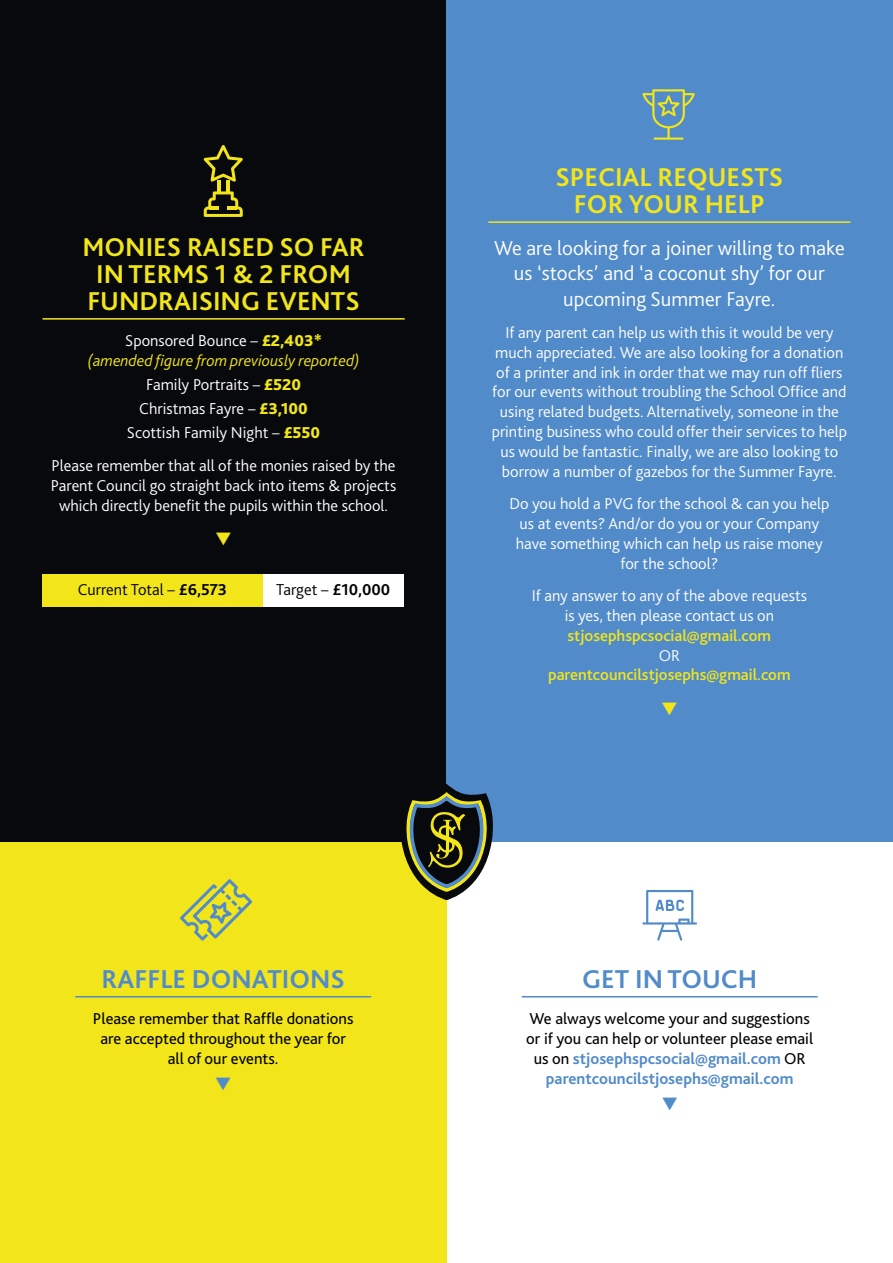
<style>
.page{position:relative;width:893px;height:1263px;background:#fff}
.page>*{position:absolute;margin:0;border:0;box-sizing:border-box;transform-origin:0 0}
.t1{font:700 27px/27px "Bliss 2";color:#f2e61a;text-align:center}
.t2{font:700 27px "Bliss 2";color:#528bc9}
.t3{font:300 21px/25.2px "Bliss 2";color:#fff;text-align:center}
.t4{font:300 16.5px/19.8px "Bliss 2";color:#fff;text-align:center}
.t5{font:16.5px/19.8px "Bliss 2";color:#000;text-align:center}
.t6{font:italic 300 16.5px/19.8px "Bliss 2";color:#f2e61a;text-align:center}
.t7{font:500 16.5px "Bliss 2";color:#f2e61a}
.t8{font:300 16.5px "Bliss 2";color:#000}
.s1{font-style:normal;color:#fff}
.s2{font-weight:800;font-style:normal}
.s3{font-weight:800;color:#f2e61a}
.s4{font-weight:700}
.s5{font-weight:700;color:#528bc9}
</style>
<div class="page">
<div style="left:0;top:0;width:446px;height:842px;background:#08090c"></div>
<div style="left:0;top:842px;width:446px;height:421px;background:#f2e61a"></div>
<div style="left:446px;top:0;width:447px;height:842px;background:#528bc9"></div>
<svg style="left:401px;top:784px;width:92px;height:116px"></svg>
<hr style="left:522px;top:996px;width:296px;height:1px;background:#528bc9">
<hr style="left:75px;top:996px;width:296px;height:1px;background:#528bc9">
<svg style="left:180px;top:879px;width:72px;height:61px"></svg>
<svg style="left:642px;top:890px;width:55px;height:51px"></svg>
<hr style="left:488px;top:221px;width:362px;height:2px;background:#f2e61a">
<hr style="left:43px;top:318px;width:362px;height:2px;background:#f2e61a">
<div style="left:43px;top:574px;width:361px;height:32px;background:#fff"></div>
<div style="left:43px;top:574px;width:220px;height:32px;background:#f2e61a"></div>
<svg style="left:642px;top:89px;width:53px;height:51px"></svg>
<svg style="left:204px;top:145px;width:39px;height:72px"></svg>
<h1 class="t1" style="left:82px;top:232px;width:284px">MONIES RAISED SO FAR<br>IN TERMS 1 &amp; 2 FROM<br>FUNDRAISING EVENTS</h1>
<p class="t6" style="left:88px;top:331px;width:273px"><span class="s1">Sponsored Bounce –</span> <span class="s2">£2,403*<br></span>(amended figure from previously reported)</p>
<p class="t4" style="left:127px;top:372px;width:195px;line-height:24px">Family Portraits – <span class="s3">£520<br></span>Christmas Fayre – <span class="s3">£3,100<br></span>Scottish Family Night – <span class="s3">£550</span></p>
<p class="t4" style="left:51px;top:455px;width:347px">Please remember that all of the monies raised by the<br>Parent Council go straight back into items &amp; projects which directly benefit the pupils within the school.</p>
<p class="t8" style="left:78px;top:579px;width:151px">Current Total – <span class="s4">£6,573</span></p>
<p class="t8" style="left:276px;top:579px;width:116px">Target – <span class="s4">£10,000</span></p>
<h1 class="t1" style="left:555px;top:163px;width:229px">SPECIAL REQUESTS<br>FOR YOUR HELP</h1>
<p class="t3" style="left:494px;top:235px;width:352px">We are looking for a joiner willing to make us ‘stocks’ and ‘a coconut shy’ for our upcoming Summer Fayre.</p>
<p class="t4" style="left:492px;top:322px;width:357px">If any parent can help us with this it would be very much appreciated. We are also looking for a donation of a printer and ink in order that we may run off fliers for our events without troubling the School Office and using related budgets. Alternatively, someone in the printing business who could offer their services to help us would be fantastic. Finally, we are also looking to borrow a number of gazebos for the Summer Fayre.</p>
<p class="t4" style="left:509px;top:493px;width:321px">Do you hold a PVG for the school &amp; can you help us at events? And/or do you or your Company have something which can help us raise money for the school?</p>
<p class="t4" style="left:532px;top:585px;width:277px">If any answer to any of the above requests is yes, then please contact us on</p>
<p class="t7" style="left:568px;top:625px;width:205px">stjosephspcsocial@gmail.com</p>
<p class="t4" style="left:659px;top:645px;width:23px">OR</p>
<p class="t7" style="left:548px;top:665px;width:244px">parentcouncilstjosephs@gmail.com</p>
<h1 class="t2" style="left:102px;top:962px;width:245px">RAFFLE DONATIONS</h1>
<p class="t5" style="left:93px;top:1008px;width:262px">Please remember that Raffle donations are accepted throughout the year for all of our events.</p>
<h1 class="t2" style="left:582px;top:962px;width:177px">GET IN TOUCH</h1>
<p class="t5" style="left:526px;top:1008px;width:288px">We always welcome your and suggestions or if you can help or volunteer please email us on <span class="s5">stjosephspcsocial@gmail.com</span> OR <span class="s5">parentcouncilstjosephs@gmail.com</span></p>
</div>
